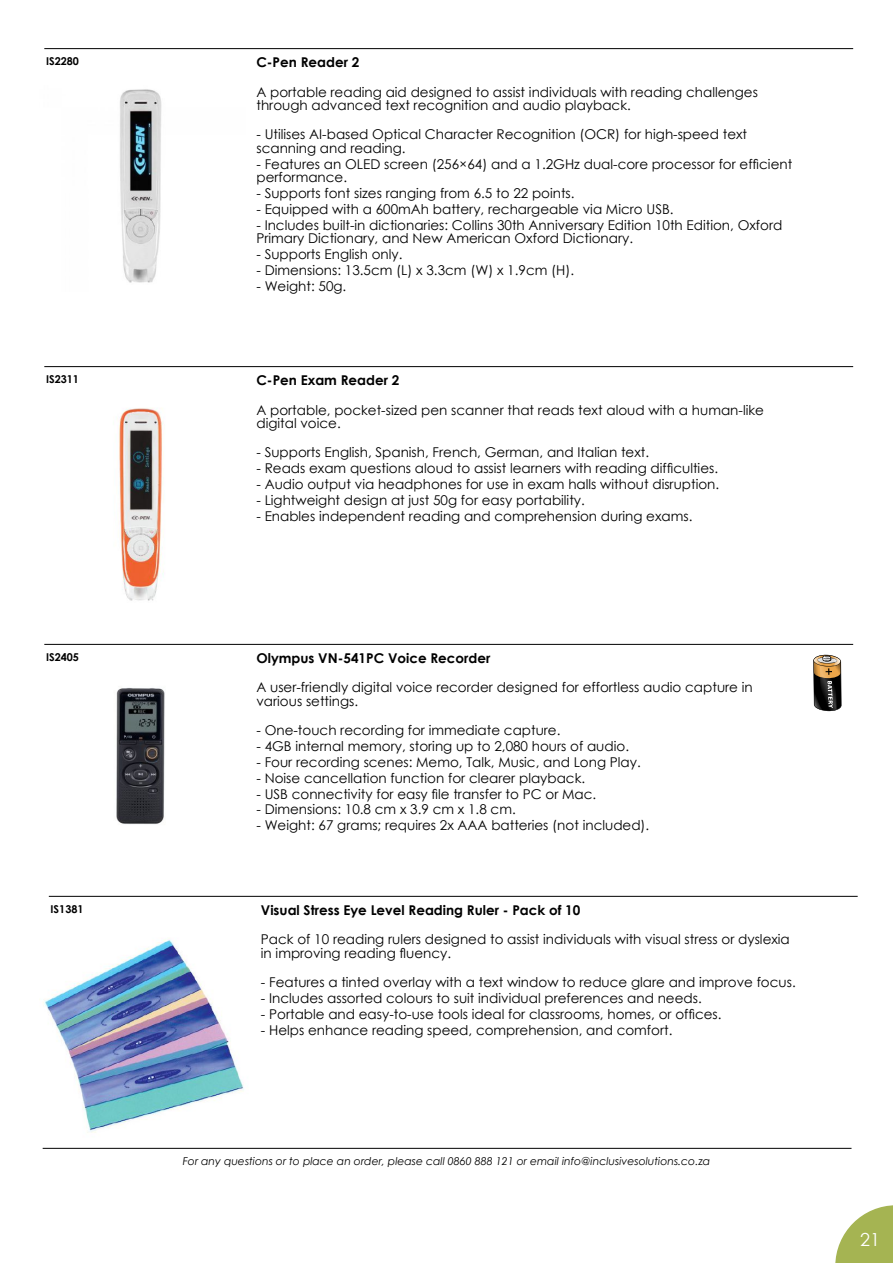
<style>
.page{position:relative;width:893px;height:1263px;background:#fff}
.page>*{position:absolute;margin:0;border:0;box-sizing:border-box;transform-origin:0 0}
.t1{font:18px "Century Gothic";color:#fff}
.t2{font:13.5px "Century Gothic";color:#000}
.t3{font:700 13.5px "Century Gothic";color:#000}
.t4{font:italic 10.8px "Century Gothic";color:#000}
.t5{font:700 10.8px "Century Gothic";color:#000}
</style>
<div class="page">
<hr style="left:44px;top:48px;width:809px;height:1px;background:#000">
<img style="left:120px;top:89px;width:42px;height:194px">
<hr style="left:44px;top:644px;width:809px;height:1px;background:#000">
<img style="left:116px;top:688px;width:49px;height:137px">
<hr style="left:49px;top:896px;width:809px;height:1px;background:#000">
<img style="left:43px;top:938px;width:201px;height:195px">
<hr style="left:43px;top:1148px;width:808px;height:1px;background:#000">
<svg style="left:835px;top:1205px;width:58px;height:58px"></svg>
<hr style="left:44px;top:366px;width:809px;height:1px;background:#000">
<img style="left:119px;top:408px;width:45px;height:193px">
<svg style="left:813px;top:654px;width:28px;height:57px"></svg>
<p class="t5" style="left:46px;top:57px;width:34px">IS2280</p>
<p class="t3" style="left:256px;top:57px;width:104px">C-Pen Reader 2</p>
<p class="t2" style="left:256px;top:86px;width:503px">A portable reading aid designed to assist individuals with reading challenges</p>
<p class="t2" style="left:256px;top:100px;width:376px">through advanced text recognition and audio playback.</p>
<p class="t2" style="left:256px;top:129px;width:492px">- Utilises AI-based Optical Character Recognition (OCR) for high-speed text</p>
<p class="t2" style="left:256px;top:143px;width:151px">scanning and reading.</p>
<p class="t2" style="left:256px;top:158px;width:537px">- Features an OLED screen (256×64) and a 1.2GHz dual-core processor for efficient</p>
<p class="t2" style="left:256px;top:172px;width:92px">performance.</p>
<p class="t2" style="left:256px;top:188px;width:320px">- Supports font sizes ranging from 6.5 to 22 points.</p>
<p class="t2" style="left:256px;top:204px;width:419px">- Equipped with a 600mAh battery, rechargeable via Micro USB.</p>
<p class="t2" style="left:256px;top:220px;width:527px">- Includes built-in dictionaries: Collins 30th Anniversary Edition 10th Edition, Oxford</p>
<p class="t2" style="left:256px;top:233px;width:378px">Primary Dictionary, and New American Oxford Dictionary.</p>
<p class="t2" style="left:256px;top:249px;width:148px">- Supports English only.</p>
<p class="t2" style="left:256px;top:265px;width:319px">- Dimensions: 13.5cm (L) x 3.3cm (W) x 1.9cm (H).</p>
<p class="t2" style="left:256px;top:281px;width:91px">- Weight: 50g.</p>
<p class="t5" style="left:46px;top:375px;width:34px">IS2311</p>
<p class="t3" style="left:256px;top:375px;width:144px">C-Pen Exam Reader 2</p>
<p class="t2" style="left:256px;top:404px;width:509px">A portable, pocket-sized pen scanner that reads text aloud with a human-like</p>
<p class="t2" style="left:256px;top:418px;width:86px">digital voice.</p>
<p class="t2" style="left:256px;top:447px;width:394px">- Supports English, Spanish, French, German, and Italian text.</p>
<p class="t2" style="left:256px;top:463px;width:463px">- Reads exam questions aloud to assist learners with reading difficulties.</p>
<p class="t2" style="left:256px;top:479px;width:464px">- Audio output via headphones for use in exam halls without disruption.</p>
<p class="t2" style="left:256px;top:495px;width:330px">- Lightweight design at just 50g for easy portability.</p>
<p class="t2" style="left:256px;top:511px;width:437px">- Enables independent reading and comprehension during exams.</p>
<p class="t5" style="left:46px;top:653px;width:34px">IS2405</p>
<p class="t3" style="left:256px;top:653px;width:235px">Olympus VN-541PC Voice Recorder</p>
<p class="t2" style="left:256px;top:682px;width:498px">A user-friendly digital voice recorder designed for effortless audio capture in</p>
<p class="t2" style="left:256px;top:696px;width:103px">various settings.</p>
<p class="t2" style="left:256px;top:725px;width:306px">- One-touch recording for immediate capture.</p>
<p class="t2" style="left:256px;top:741px;width:374px">- 4GB internal memory, storing up to 2,080 hours of audio.</p>
<p class="t2" style="left:256px;top:757px;width:386px">- Four recording scenes: Memo, Talk, Music, and Long Play.</p>
<p class="t2" style="left:256px;top:772px;width:330px">- Noise cancellation function for clearer playback.</p>
<p class="t2" style="left:256px;top:788px;width:341px">- USB connectivity for easy file transfer to PC or Mac.</p>
<p class="t2" style="left:256px;top:804px;width:261px">- Dimensions: 10.8 cm x 3.9 cm x 1.8 cm.</p>
<p class="t2" style="left:256px;top:820px;width:394px">- Weight: 67 grams; requires 2x AAA batteries (not included).</p>
<p class="t5" style="left:51px;top:905px;width:34px">IS1381</p>
<p class="t3" style="left:261px;top:905px;width:321px">Visual Stress Eye Level Reading Ruler - Pack of 10</p>
<p class="t2" style="left:261px;top:934px;width:530px">Pack of 10 reading rulers designed to assist individuals with visual stress or dyslexia</p>
<p class="t2" style="left:261px;top:948px;width:192px">in improving reading fluency.</p>
<p class="t2" style="left:261px;top:977px;width:536px">- Features a tinted overlay with a text window to reduce glare and improve focus.</p>
<p class="t2" style="left:261px;top:993px;width:442px">- Includes assorted colours to suit individual preferences and needs.</p>
<p class="t2" style="left:261px;top:1008px;width:462px">- Portable and easy-to-use tools ideal for classrooms, homes, or offices.</p>
<p class="t2" style="left:261px;top:1024px;width:413px">- Helps enhance reading speed, comprehension, and comfort.</p>
<p class="t4" style="left:183px;top:1157px;width:529px">For any questions or to place an order, please call 0860 888 121 or email info@inclusivesolutions.co.za</p>
<h1 class="t1" style="left:860px;top:1227px;width:21px">21</h1>
</div>
